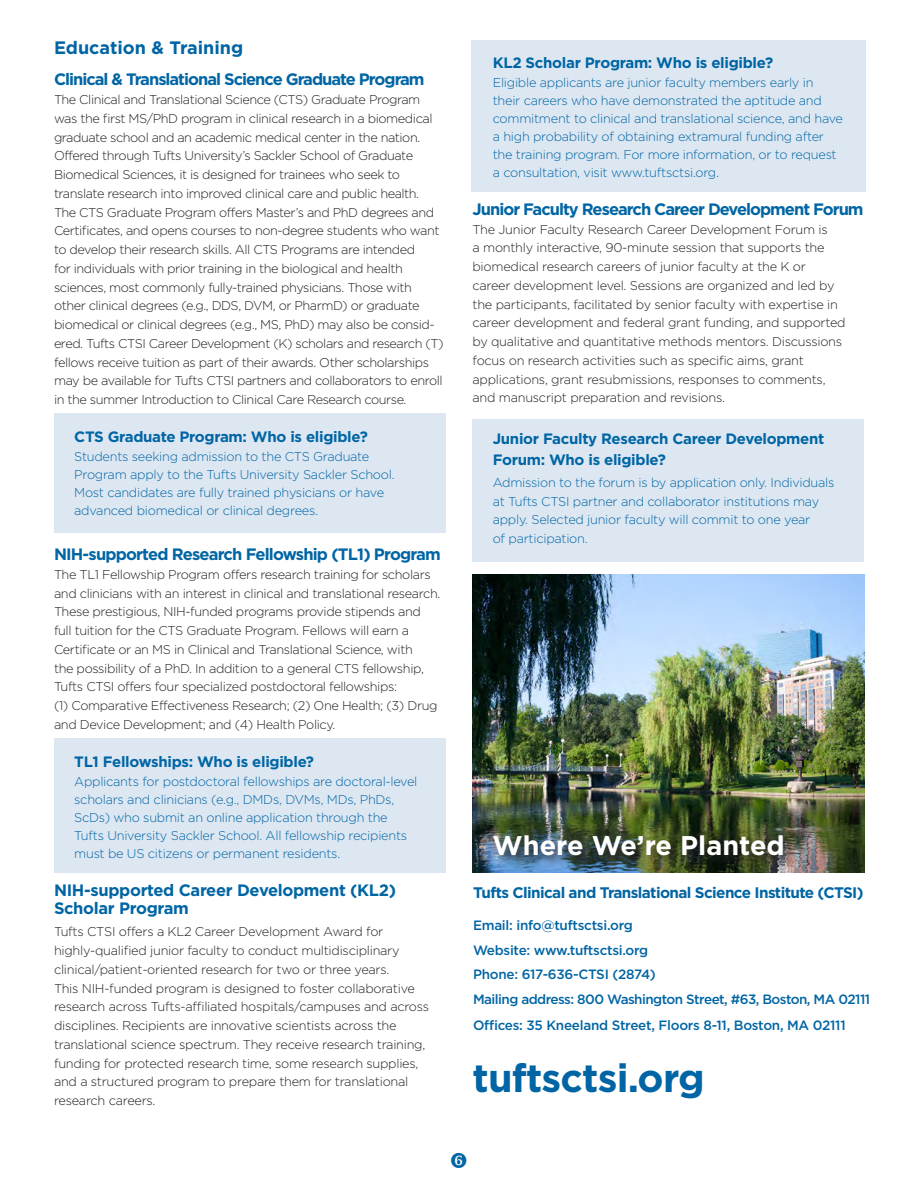
<style>
.page{position:relative;width:918px;height:1188px;background:#fff}
.page>*{position:absolute;margin:0;border:0;box-sizing:border-box;transform-origin:0 0}
.t1{font:700 39.45px "Gotham";letter-spacing:-.02em;color:#0065a4}
.t2{font:700 27px "Gotham";color:#fff}
.t3{font:700 18px "Gotham";color:#0065a4}
.t4{font:700 16.5px "Gotham";letter-spacing:-.06em;color:#0065a4}
.t5{font:700 16.5px/18px "Gotham";letter-spacing:-.02em;color:#0065a4}
.t6{font:700 15.3px "Gotham";letter-spacing:-.04em;color:#0065a4}
.t7{font:700 15px/21px "Gotham";letter-spacing:-.02em;color:#0065a4}
.t8{font:500 13.5px "Gotham";letter-spacing:-.02em;color:#0065a4}
.t9{font:500 13.5px "Gotham";letter-spacing:-.04em;color:#0065a4}
.t10{font:300 12.75px/18.8px "Gotham";letter-spacing:-.03em;color:#231f20}
.t11{font:300 12.75px/18px "Gotham";letter-spacing:-.02em;color:#0065a4}
</style>
<div class="page">
<div style="left:54px;top:738px;width:392px;height:135px;background:#dde7f2"></div>
<div style="left:54px;top:413px;width:392px;height:120px;background:#dde7f2"></div>
<div style="left:471px;top:40px;width:395px;height:152px;background:#dde7f2"></div>
<div style="left:472px;top:419px;width:392px;height:143px;background:#dde7f2"></div>
<img style="left:472px;top:575px;width:393px;height:298px">
<div style="left:491px;top:833px;width:304px;height:35px;background:#231f20;opacity:.75"></div>
<p class="t3" style="left:54px;top:37px;width:191px">Education &amp; Training</p>
<p class="t4" style="left:54px;top:70px;width:372px">Clinical &amp; Translational Science Graduate Program</p>
<p class="t10" style="left:54px;top:90px;width:391px">The Clinical and Translational Science (CTS) Graduate Program was the first MS/PhD program in clinical research in a biomedical graduate school and an academic medical center in the nation.<br>Offered through Tufts University’s Sackler School of Graduate Biomedical Sciences, it is designed for trainees who seek to translate research into improved clinical care and public health.<br>The CTS Graduate Program offers Master’s and PhD degrees and Certificates, and opens courses to non-degree students who want to develop their research skills. All CTS Programs are intended<br>for individuals with prior training in the biological and health sciences, most commonly fully-trained physicians. Those with other clinical degrees (e.g., DDS, DVM, or PharmD) or graduate biomedical or clinical degrees (e.g., MS, PhD) may also be consid&shy;ered. Tufts CTSI Career Development (K) scholars and research (T) fellows receive tuition as part of their awards. Other scholarships may be available for Tufts CTSI partners and collaborators to enroll in the summer Introduction to Clinical Care Research course.</p>
<p class="t7" style="left:74px;top:426px;width:295px">CTS Graduate Program: Who is eligible?</p>
<p class="t11" style="left:74px;top:447px;width:322px">Students seeking admission to the CTS Graduate Program apply to the Tufts University Sackler School.<br>Most candidates are fully trained physicians or have advanced biomedical or clinical degrees.</p>
<p class="t4" style="left:54px;top:545px;width:388px">NIH-supported Research Fellowship (TL1) Program</p>
<p class="t10" style="left:54px;top:565px;width:388px">The TL1 Fellowship Program offers research training for scholars and clinicians with an interest in clinical and translational research.<br>These prestigious, NIH-funded programs provide stipends and full tuition for the CTS Graduate Program. Fellows will earn a Certificate or an MS in Clinical and Translational Science, with<br>the possibility of a PhD. In addition to a general CTS fellowship, Tufts CTSI offers four specialized postdoctoral fellowships:<br>(1) Comparative Effectiveness Research; (2) One Health; (3) Drug and Device Development; and (4) Health Policy.</p>
<p class="t7" style="left:74px;top:751px;width:241px">TL1 Fellowships: Who is eligible?</p>
<p class="t11" style="left:74px;top:772px;width:345px">Applicants for postdoctoral fellowships are doctoral-level scholars and clinicians (e.g., DMDs, DVMs, MDs, PhDs, ScDs) who submit an online application through the Tufts University Sackler School. All fellowship recipients must be US citizens or permanent residents.</p>
<p class="t5" style="left:54px;top:881px;width:344px">NIH-supported Career Development (KL2)<br>Scholar Program</p>
<p class="t10" style="left:54px;top:922px;width:377px">Tufts CTSI offers a KL2 Career Development Award for highly-qualified junior faculty to conduct multidisciplinary clinical/patient-oriented research for two or three years.<br>This NIH-funded program is designed to foster collaborative research across Tufts-affiliated hospitals/campuses and across disciplines. Recipients are innovative scientists across the translational science spectrum. They receive research training, funding for protected research time, some research supplies, and a structured program to prepare them for translational research careers.</p>
<p class="t7" style="left:493px;top:52px;width:282px">KL2 Scholar Program: Who is eligible?</p>
<p class="t11" style="left:493px;top:73px;width:352px">Eligible applicants are junior faculty members early in their careers who have demonstrated the aptitude and commitment to clinical and translational science, and have a high probability of obtaining extramural funding after the training program. For more information, or to request a consultation, visit www.tuftsctsi.org.</p>
<p class="t4" style="left:472px;top:200px;width:393px">Junior Faculty Research Career Development Forum</p>
<p class="t10" style="left:472px;top:220px;width:375px">The Junior Faculty Research Career Development Forum is<br>a monthly interactive, 90-minute session that supports the biomedical research careers of junior faculty at the K or career development level. Sessions are organized and led by the participants, facilitated by senior faculty with expertise in career development and federal grant funding, and supported by qualitative and quantitative methods mentors. Discussions focus on research activities such as specific aims, grant applications, grant resubmissions, responses to comments, and manuscript preparation and revisions.</p>
<p class="t7" style="left:493px;top:427px;width:333px">Junior Faculty Research Career Development<br>Forum: Who is eligible?</p>
<p class="t11" style="left:493px;top:473px;width:343px;line-height:18.8px">Admission to the forum is by application only. Individuals at Tufts CTSI partner and collaborator institutions may apply. Selected junior faculty will commit to one year<br>of participation.</p>
<p class="t2" style="left:493px;top:830px;width:294px">Where We’re Planted</p>
<p class="t6" style="left:473px;top:884px;width:392px">Tufts Clinical and Translational Science Institute (CTSI)</p>
<p class="t8" style="left:473px;top:917px;width:161px">Email: info@tuftsctsi.org</p>
<p class="t8" style="left:473px;top:942px;width:177px">Website: www.tuftsctsi.org</p>
<p class="t8" style="left:473px;top:967px;width:184px">Phone: 617-636-CTSI (2874)</p>
<p class="t9" style="left:473px;top:992px;width:399px">Mailing address: 800 Washington Street, #63, Boston, MA 02111</p>
<p class="t8" style="left:473px;top:1018px;width:374px">Offices: 35 Kneeland Street, Floors 8-11, Boston, MA 02111</p>
<p class="t1" style="left:472px;top:1055px;width:234px">tuftsctsi.org</p>
</div>
